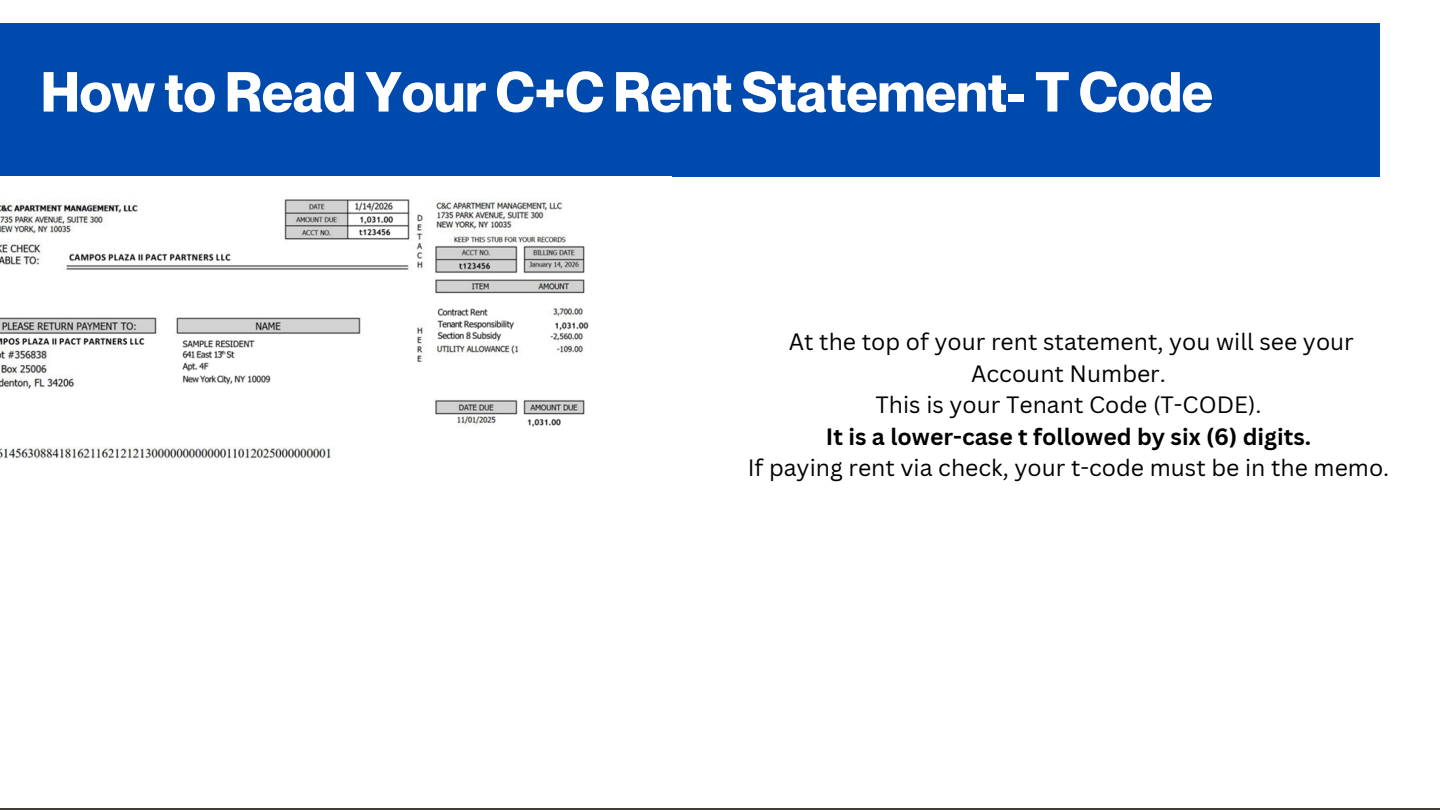
<style>
.page{position:relative;width:1440px;height:810px;background:#fff}
.page>*{position:absolute;margin:0;border:0;box-sizing:border-box;transform-origin:0 0}
.t1{font:700 55.2px "Neue Montreal";color:#fff}
.t2{font:23px/31.5px "Canva Sans";color:#000;text-align:center}
.t3{font:700 23px "Canva Sans";color:#000}
</style>
<div class="page">
<hr style="left:0;top:809px;width:1440px;height:1px;background:#413c36">
<div style="left:0;top:23px;width:1380px;height:153px;background:#004aad"></div>
<img style="left:0;top:199px;width:589px;height:260px">
<h1 class="t1" style="left:41px;top:58px;width:1173px">How to Read Your C+C Rent Statement- T Code</h1>
<p class="t2" style="left:789px;top:326px;width:567px">At the top of your rent statement, you will see your<br>Account Number.<br>This is your Tenant Code (T-CODE).</p>
<p class="t3" style="left:826px;top:420px;width:487px">It is a lower-case t followed by six (6) digits.</p>
<p class="t2" style="left:748px;top:452px;width:643px">If paying rent via check, your t-code must be in the memo.</p>
</div>
